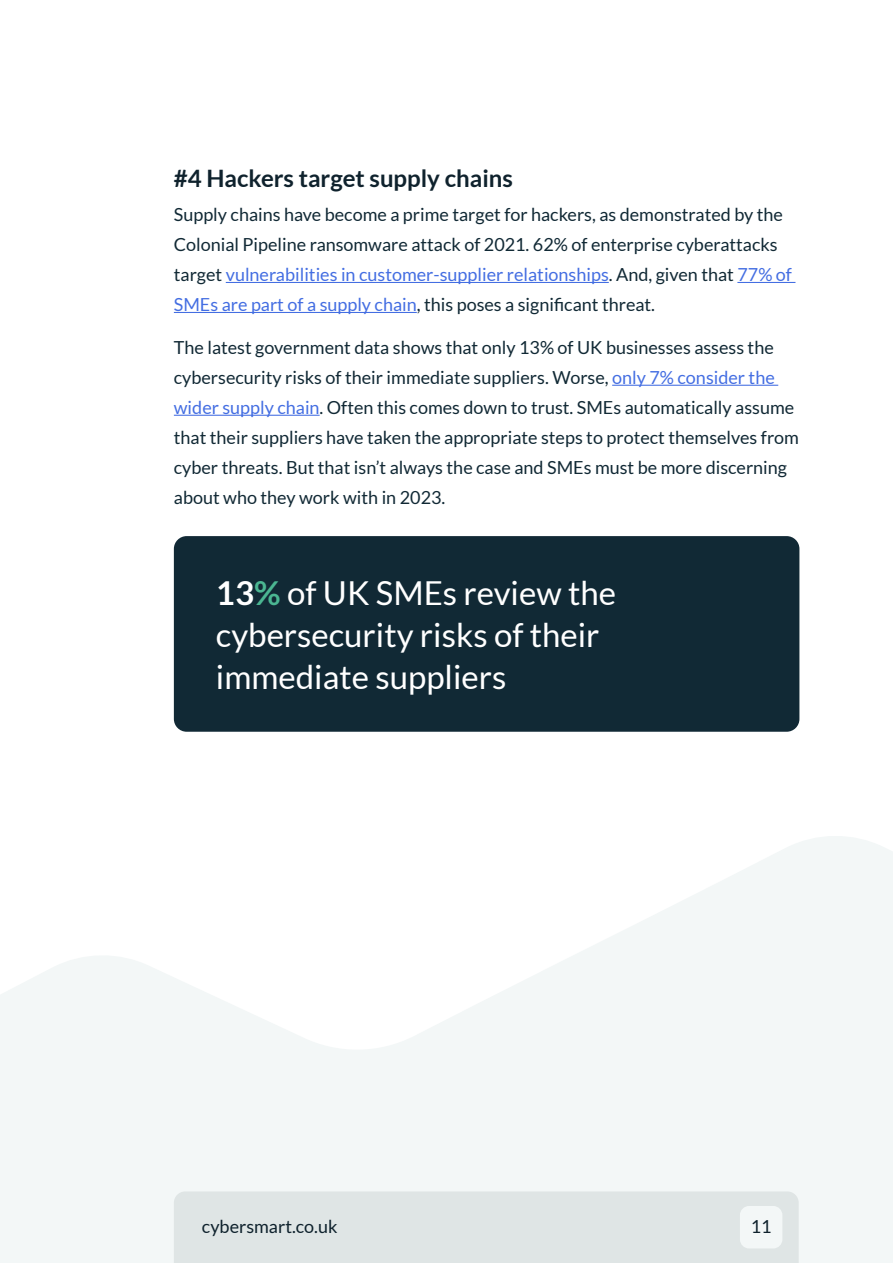
<style>
.page{position:relative;width:893px;height:1263px;background:#fff}
.page>*{position:absolute;margin:0;border:0;box-sizing:border-box;transform-origin:0 0}
.t1{font:33px/42px "Lato";color:#fff}
.t2{font:700 24px "Lato";color:#0f222d}
.t3{font:18px/30px "Lato";color:#112935}
.t4{font:18px "Lato";color:#0f222d}
.s1{color:#446ee2}
.s2{font-weight:700}
.s3{font-weight:700;color:#4bb692}
</style>
<div class="page">
<svg style="left:0;top:836px;width:893px;height:427px;fill:#f3f7f7"></svg>
<div style="left:174px;top:1191px;width:625px;height:72px;background:#dfe5e5"></div>
<div style="left:740px;top:1206px;width:42px;height:42px;background:#f3f7f7;border-radius:9px"></div>
<hr style="left:226px;top:282px;width:383px;height:1px;background:#446ee2">
<hr style="left:737px;top:282px;width:58px;height:1px;background:#446ee2">
<hr style="left:174px;top:312px;width:243px;height:1px;background:#446ee2">
<hr style="left:612px;top:385px;width:166px;height:1px;background:#446ee2">
<hr style="left:174px;top:415px;width:146px;height:1px;background:#446ee2">
<div style="left:174px;top:536px;width:625px;height:196px;background:#112935;border-radius:13px"></div>
<h2 class="t2" style="left:174px;top:164px;width:341px">#4 Hackers target supply chains</h2>
<p class="t3" style="left:174px;top:200px;width:620px">Supply chains have become a prime target for hackers, as demonstrated by the Colonial Pipeline ransomware attack of 2021. 62% of enterprise cyberattacks target <span class="s1">vulnerabilities in customer-supplier relationships</span>. And, given that <span class="s1">77% of SMEs are part of a supply chain</span>, this poses a significant threat.</p>
<p class="t3" style="left:174px;top:332px;width:627px">The latest government data shows that only 13% of UK businesses assess the cybersecurity risks of their immediate suppliers. Worse, <span class="s1">only 7% consider the wider supply chain</span>. Often this comes down to trust. SMEs automatically assume that their suppliers have taken the appropriate steps to protect themselves from cyber threats. But that isn’t always the case and SMEs must be more discerning about who they work with in 2023.</p>
<h1 class="t1" style="left:216px;top:572px;width:402px"><span class="s2">13</span><span class="s3">%</span> of UK SMEs review the cybersecurity risks of their immediate suppliers</h1>
<p class="t4" style="left:202px;top:1216px;width:137px">cybersmart.co.uk</p>
<p class="t4" style="left:751px;top:1216px;width:22px">11</p>
</div>
